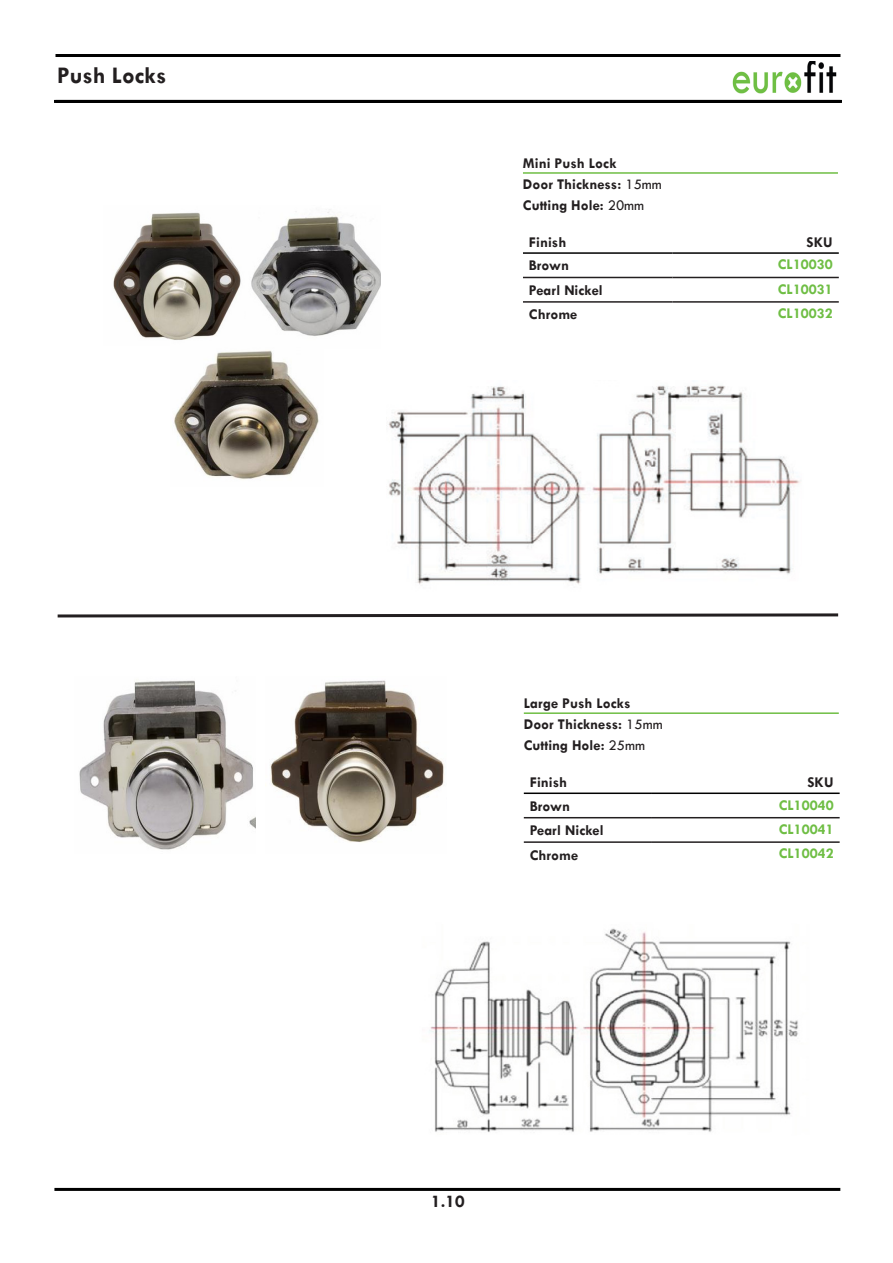
<style>
.page{position:relative;width:893px;height:1263px;background:#fff}
.page>*{position:absolute;margin:0;border:0;box-sizing:border-box;transform-origin:0 0}
.t1{font:700 24px "Tw Cen";color:#231f20}
.t2{font:700 18px "Tw Cen";color:#231f20}
.t3{font:700 15px "Tw Cen";color:#231f20}
.t4{font:700 15px "Tw Cen";color:#6fbe44}
.s1{font-weight:400}
</style>
<div class="page">
<hr style="left:54px;top:1188px;width:786px;height:3px;background:#000">
<img style="left:113px;top:212px;width:128px;height:128px">
<img style="left:251px;top:209px;width:130px;height:127px">
<img style="left:174px;top:350px;width:145px;height:130px">
<img style="left:79px;top:680px;width:176px;height:170px">
<img style="left:270px;top:680px;width:174px;height:163px">
<hr style="left:57px;top:54px;width:783px;height:3px;background:#000">
<hr style="left:56px;top:100px;width:786px;height:3px;background:#000">
<img style="left:732px;top:61px;width:105px;height:33px">
<hr style="left:523px;top:277px;width:149px;height:1px;background:#231f20">
<hr style="left:672px;top:277px;width:167px;height:1px;background:#231f20">
<hr style="left:523px;top:301px;width:149px;height:2px;background:#231f20">
<hr style="left:672px;top:301px;width:167px;height:2px;background:#231f20">
<hr style="left:523px;top:252px;width:149px;height:2px;background:#000">
<hr style="left:672px;top:252px;width:167px;height:2px;background:#000">
<hr style="left:523px;top:172px;width:315px;height:2px;background:#6fbe44">
<hr style="left:524px;top:817px;width:127px;height:1px;background:#231f20">
<hr style="left:651px;top:817px;width:189px;height:1px;background:#231f20">
<hr style="left:524px;top:841px;width:127px;height:2px;background:#231f20">
<hr style="left:651px;top:841px;width:189px;height:2px;background:#231f20">
<hr style="left:524px;top:792px;width:127px;height:2px;background:#000">
<hr style="left:651px;top:792px;width:189px;height:2px;background:#000">
<hr style="left:524px;top:712px;width:315px;height:2px;background:#6fbe44">
<svg style="left:57px;top:613px;width:782px;height:5px"></svg>
<img style="left:429px;top:928px;width:369px;height:204px">
<img style="left:388px;top:385px;width:412px;height:200px">
<p class="t1" style="left:57px;top:61px;width:111px">Push Locks</p>
<p class="t3" style="left:523px;top:154px;width:95px">Mini Push Lock</p>
<p class="t3" style="left:523px;top:175px;width:140px">Door Thickness: <span class="s1">15mm</span></p>
<p class="t3" style="left:523px;top:196px;width:123px">Cutting Hole: <span class="s1">20mm</span></p>
<p class="t3" style="left:529px;top:233px;width:39px">Finish</p>
<p class="t3" style="left:807px;top:233px;width:28px">SKU</p>
<p class="t3" style="left:529px;top:257px;width:42px">Brown</p>
<p class="t4" style="left:778px;top:256px;width:56px">CL10030</p>
<p class="t3" style="left:529px;top:281px;width:75px">Pearl Nickel</p>
<p class="t4" style="left:778px;top:280px;width:56px">CL10031</p>
<p class="t3" style="left:529px;top:306px;width:50px">Chrome</p>
<p class="t4" style="left:778px;top:304px;width:56px">CL10032</p>
<p class="t3" style="left:524px;top:694px;width:108px">Large Push Locks</p>
<p class="t3" style="left:524px;top:715px;width:140px">Door Thickness: <span class="s1">15mm</span></p>
<p class="t3" style="left:524px;top:736px;width:123px">Cutting Hole: <span class="s1">25mm</span></p>
<p class="t3" style="left:530px;top:773px;width:39px">Finish</p>
<p class="t3" style="left:807px;top:773px;width:28px">SKU</p>
<p class="t3" style="left:530px;top:797px;width:42px">Brown</p>
<p class="t4" style="left:779px;top:796px;width:56px">CL10040</p>
<p class="t3" style="left:530px;top:821px;width:75px">Pearl Nickel</p>
<p class="t4" style="left:779px;top:820px;width:56px">CL10041</p>
<p class="t3" style="left:530px;top:846px;width:50px">Chrome</p>
<p class="t4" style="left:779px;top:845px;width:56px">CL10042</p>
<p class="t2" style="left:431px;top:1190px;width:35px">1.10</p>
</div>
